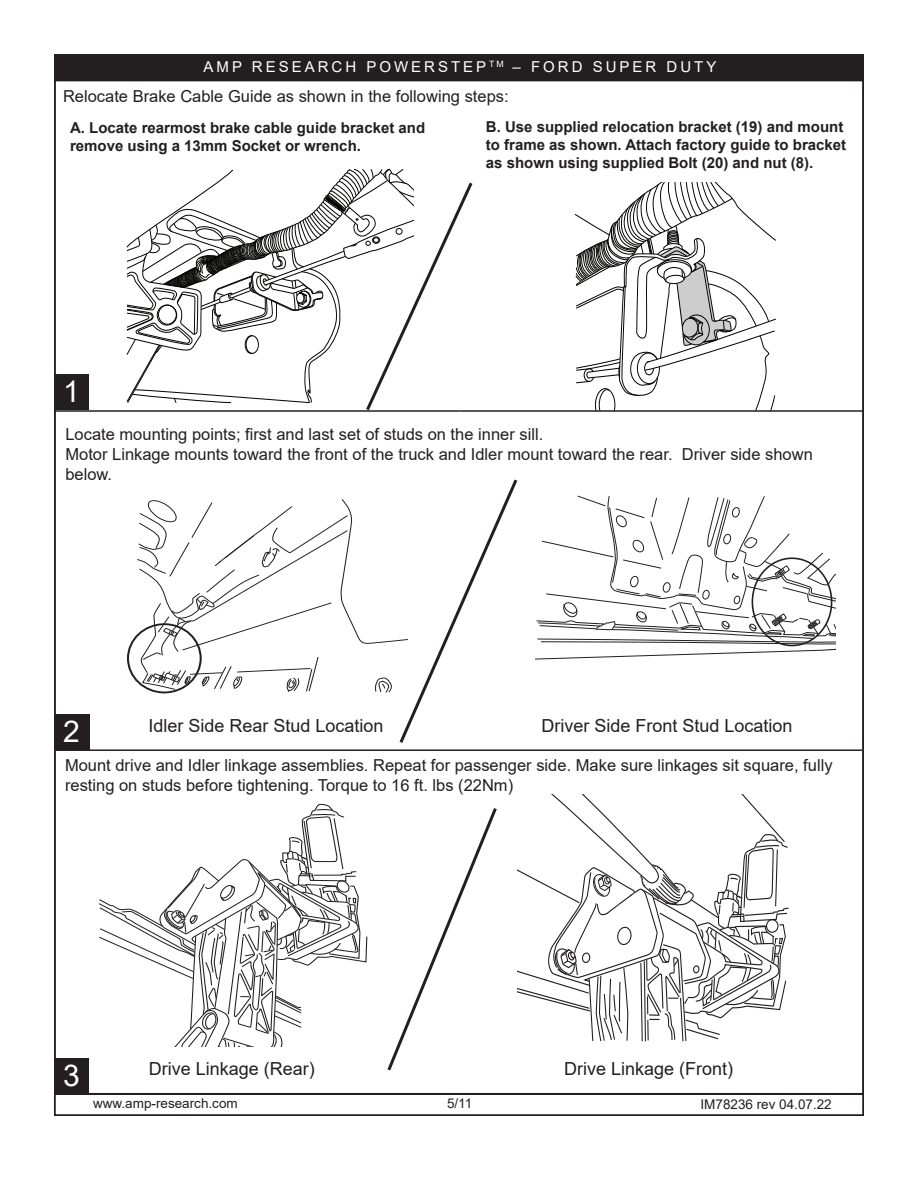
<style>
.page{position:relative;width:918px;height:1188px;background:#fff}
.page>*{position:absolute;margin:0;border:0;box-sizing:border-box;transform-origin:0 0}
.t1{font:30px "Arial";color:#fff}
.t2{font:18px "Arial";color:#231f20}
.t3{font:16.5px/19.8px "Arial";color:#231f20}
.t4{font:700 15px/18px "Arial";color:#231f20}
.t5{font:15px "Arial";letter-spacing:.2em;color:#fff}
.t6{font:13.5px "Arial";color:#231f20}
</style>
<div class="page">
<div style="left:54px;top:55px;width:809px;height:26px;background:#231f20"></div>
<svg style="left:99px;top:803px;width:269px;height:244px"></svg>
<svg style="left:136px;top:479px;width:382px;height:264px"></svg>
<svg style="left:517px;top:795px;width:272px;height:247px"></svg>
<svg style="left:535px;top:495px;width:301px;height:165px"></svg>
<div style="left:752px;top:557px;width:80px;height:89px;border:2px solid #231f20;border-radius:50%"></div>
<svg style="left:126px;top:169px;width:347px;height:241px"></svg>
<svg style="left:575px;top:183px;width:201px;height:227px"></svg>
<div style="left:55px;top:374px;width:34px;height:36px;background:#231f20"></div>
<div style="left:56px;top:714px;width:34px;height:36px;background:#231f20"></div>
<div style="left:54px;top:1058px;width:34px;height:36px;background:#231f20"></div>
<svg style="left:387px;top:808px;width:110px;height:263px"></svg>
<div style="left:54px;top:1094px;width:810px;height:22px;border:2px solid #231f20"></div>
<hr style="left:54px;top:410px;width:406px;height:2px;background:#231f20">
<hr style="left:460px;top:410px;width:404px;height:2px;background:#231f20">
<hr style="left:56px;top:749px;width:806px;height:2px;background:#231f20">
<p class="t5" style="left:204px;top:56px;width:514px">AMP RESEARCH POWERSTEP <sup>TM</sup> – FORD SUPER DUTY</p>
<p class="t3" style="left:63px;top:86px;width:447px">Relocate Brake Cable Guide as shown in the following steps:</p>
<p class="t4" style="left:70px;top:119px;width:357px">A. Locate rearmost brake cable guide bracket and remove using a 13mm Socket or wrench.</p>
<p class="t4" style="left:486px;top:118px;width:362px">B. Use supplied relocation bracket (19) and mount to frame as shown. Attach factory guide to bracket as shown using supplied Bolt (20) and nut (8).</p>
<h1 class="t1" style="left:63px;top:371px;width:18px">1</h1>
<p class="t3" style="left:65px;top:424px;width:749px">Locate mounting points; first and last set of studs on the inner sill.<br>Motor Linkage mounts toward the front of the truck and Idler mount toward the rear. Driver side shown below.</p>
<h1 class="t1" style="left:63px;top:711px;width:18px">2</h1>
<p class="t2" style="left:149px;top:713px;width:237px">Idler Side Rear Stud Location</p>
<p class="t2" style="left:542px;top:713px;width:253px">Driver Side Front Stud Location</p>
<p class="t3" style="left:65px;top:755px;width:769px">Mount drive and Idler linkage assemblies. Repeat for passenger side. Make sure linkages sit square, fully resting on studs before tightening. Torque to 16 ft. lbs (22Nm)</p>
<h1 class="t1" style="left:63px;top:1054px;width:18px">3</h1>
<p class="t2" style="left:149px;top:1056px;width:168px">Drive Linkage (Rear)</p>
<p class="t2" style="left:564px;top:1057px;width:171px">Drive Linkage (Front)</p>
<p class="t6" style="left:93px;top:1094px;width:146px">www.amp-research.com</p>
<p class="t6" style="left:447px;top:1094px;width:27px">5/11</p>
<p class="t6" style="left:701px;top:1095px;width:133px">IM78236 rev 04.07.22</p>
</div>
